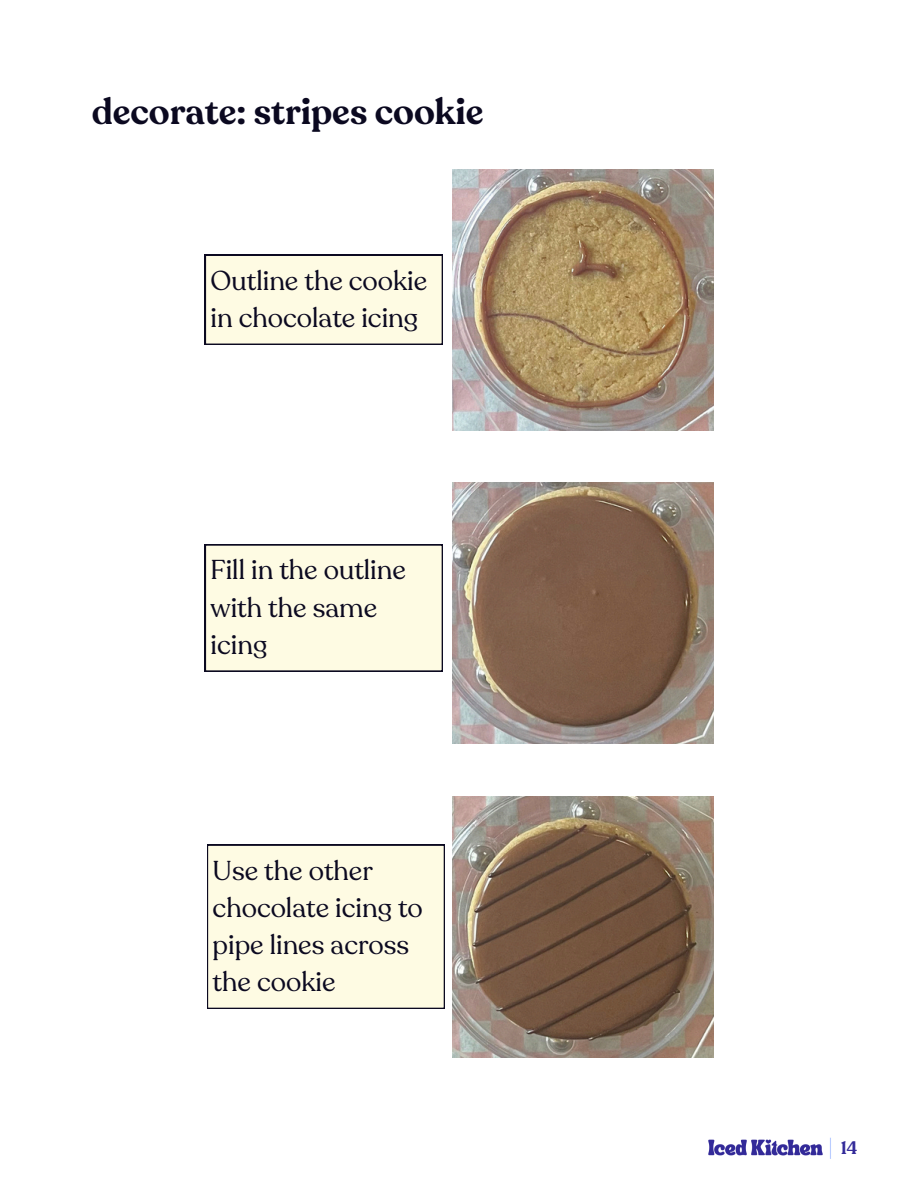
<style>
.page{position:relative;width:918px;height:1188px;background:#fff}
.page>*{position:absolute;margin:0;border:0;box-sizing:border-box;transform-origin:0 0}
.t1{font:600 36px "Recoleta";color:#0b0920}
.t2{font:27px/37.2px "Recoleta";color:#0b0920}
.t3{font:600 18px "Recoleta";color:#332a99}
</style>
<div class="page">
<img style="left:708px;top:1139px;width:115px;height:17px">
<svg style="left:830px;top:1138px;width:1px;height:21px"></svg>
<img style="left:452px;top:169px;width:261px;height:261px">
<img style="left:452px;top:796px;width:261px;height:261px">
<div style="left:207px;top:845px;width:237px;height:164px;background:#fefbe3"></div>
<img style="left:452px;top:483px;width:261px;height:261px">
<div style="left:205px;top:255px;width:237px;height:90px;background:#fefbe3"></div>
<div style="left:205px;top:545px;width:237px;height:126px;background:#fefbe3"></div>
<p class="t1" style="left:92px;top:88px;width:393px">decorate: stripes cookie</p>
<p class="t2" style="left:211px;top:262px;width:218px">Outline the cookie in chocolate icing</p>
<p class="t2" style="left:211px;top:552px;width:197px">Fill in the outline with the same icing</p>
<h1 class="t2" style="left:213px;top:852px;width:212px">Use the other chocolate icing to pipe lines across the cookie</h1>
<p class="t3" style="left:841px;top:1136px;width:18px">14</p>
</div>
